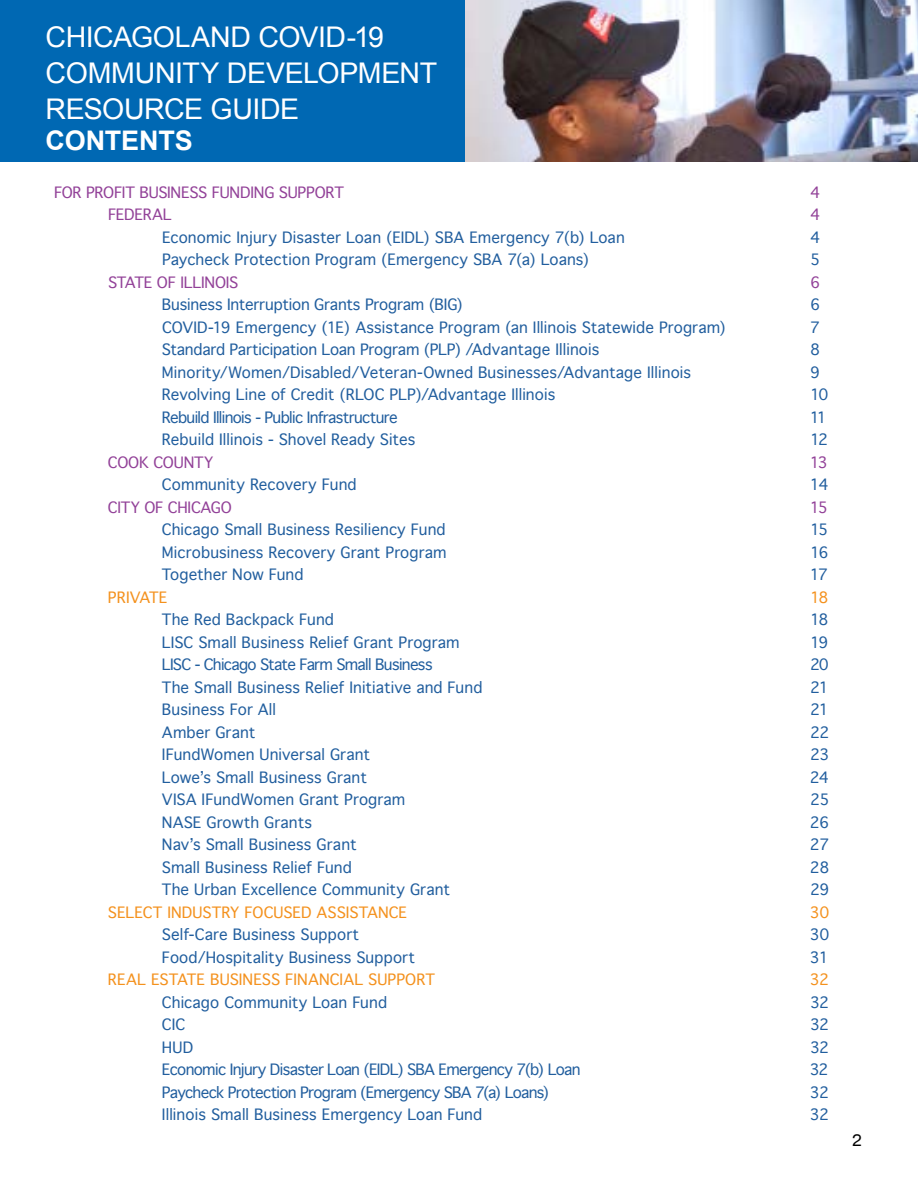
<style>
.page{position:relative;width:918px;height:1188px;background:#fff}
.page>*{position:absolute;margin:0;border:0;box-sizing:border-box;transform-origin:0 0}
.t1{font:28.5px/36px "Arial";letter-spacing:-.015em;color:#fff}
.t2{font:700 27px "Arial";letter-spacing:-.005em;color:#fff}
.t3{font:18px "Geneva Normal";color:#000}
.t4{font:15px "Geneva";letter-spacing:.005em;color:#215e9e}
.t5{font:15px "Geneva";letter-spacing:-.045em;color:#215e9e}
.t6{font:15px "Geneva";letter-spacing:-.01em;color:#924198}
.t7{font:15px "Geneva";letter-spacing:.005em;color:#f4911d}
.t8{font:15px "Geneva";letter-spacing:-.04em;color:#215e9e}
</style>
<div class="page">
<hr style="left:150px;top:45px;width:706px;height:1px;background:#0068b3">
<div style="left:0;top:0;width:465px;height:162px;background:#0068b3"></div>
<img style="left:466px;top:0;width:452px;height:162px">
<h1 class="t1" style="left:46px;top:19px;width:393px">CHICAGOLAND COVID-19<br>COMMUNITY DEVELOPMENT<br>RESOURCE GUIDE</h1>
<h2 class="t2" style="left:46px;top:122px;width:149px">CONTENTS</h2>
<p class="t6" style="left:54px;top:184px;width:291px">FOR PROFIT BUSINESS FUNDING SUPPORT</p>
<p class="t6" style="left:810px;top:184px;width:12px">4</p>
<p class="t6" style="left:108px;top:206px;width:65px">FEDERAL</p>
<p class="t6" style="left:810px;top:206px;width:12px">4</p>
<p class="t4" style="left:162px;top:229px;width:464px">Economic Injury Disaster Loan (EIDL) SBA Emergency 7(b) Loan</p>
<p class="t4" style="left:810px;top:229px;width:12px">4</p>
<p class="t4" style="left:162px;top:251px;width:429px">Paycheck Protection Program (Emergency SBA 7(a) Loans)</p>
<p class="t4" style="left:810px;top:251px;width:12px">5</p>
<p class="t6" style="left:108px;top:274px;width:132px">STATE OF ILLINOIS</p>
<p class="t6" style="left:810px;top:274px;width:12px">6</p>
<p class="t4" style="left:162px;top:296px;width:303px">Business Interruption Grants Program (BIG)</p>
<p class="t4" style="left:810px;top:296px;width:12px">6</p>
<p class="t4" style="left:162px;top:319px;width:565px">COVID-19 Emergency (1E) Assistance Program (an Illinois Statewide Program)</p>
<p class="t4" style="left:810px;top:319px;width:12px">7</p>
<p class="t4" style="left:162px;top:341px;width:439px">Standard Participation Loan Program (PLP) /Advantage Illinois</p>
<p class="t4" style="left:810px;top:341px;width:12px">8</p>
<p class="t4" style="left:162px;top:364px;width:531px">Minority/Women/Disabled/Veteran-Owned Businesses/Advantage Illinois</p>
<p class="t4" style="left:810px;top:364px;width:12px">9</p>
<p class="t4" style="left:162px;top:386px;width:395px">Revolving Line of Credit (RLOC PLP)/Advantage Illinois</p>
<p class="t4" style="left:810px;top:386px;width:20px">10</p>
<p class="t8" style="left:162px;top:409px;width:237px">Rebuild Illinois - Public Infrastructure</p>
<p class="t4" style="left:810px;top:409px;width:18px">11</p>
<p class="t4" style="left:162px;top:431px;width:255px">Rebuild Illinois - Shovel Ready Sites</p>
<p class="t4" style="left:810px;top:431px;width:20px">12</p>
<p class="t6" style="left:108px;top:454px;width:107px">COOK COUNTY</p>
<p class="t6" style="left:810px;top:454px;width:19px">13</p>
<p class="t4" style="left:162px;top:476px;width:196px">Community Recovery Fund</p>
<p class="t4" style="left:810px;top:476px;width:20px">14</p>
<p class="t6" style="left:108px;top:499px;width:125px">CITY OF CHICAGO</p>
<p class="t6" style="left:810px;top:499px;width:19px">15</p>
<p class="t4" style="left:162px;top:521px;width:285px">Chicago Small Business Resiliency Fund</p>
<p class="t4" style="left:810px;top:521px;width:20px">15</p>
<p class="t4" style="left:162px;top:544px;width:286px">Microbusiness Recovery Grant Program</p>
<p class="t4" style="left:810px;top:544px;width:20px">16</p>
<p class="t4" style="left:162px;top:566px;width:143px">Together Now Fund</p>
<p class="t4" style="left:810px;top:566px;width:20px">17</p>
<p class="t7" style="left:108px;top:589px;width:61px">PRIVATE</p>
<p class="t7" style="left:810px;top:589px;width:20px">18</p>
<p class="t4" style="left:162px;top:611px;width:173px">The Red Backpack Fund</p>
<p class="t4" style="left:810px;top:611px;width:20px">18</p>
<p class="t4" style="left:162px;top:634px;width:299px">LISC Small Business Relief Grant Program</p>
<p class="t4" style="left:810px;top:634px;width:20px">19</p>
<p class="t5" style="left:162px;top:656px;width:272px">LISC - Chicago State Farm Small Business</p>
<p class="t4" style="left:810px;top:656px;width:20px">20</p>
<p class="t4" style="left:162px;top:679px;width:322px">The Small Business Relief Initiative and Fund</p>
<p class="t4" style="left:810px;top:679px;width:20px">21</p>
<p class="t4" style="left:162px;top:701px;width:116px">Business For All</p>
<p class="t4" style="left:810px;top:701px;width:20px">21</p>
<p class="t4" style="left:162px;top:724px;width:95px">Amber Grant</p>
<p class="t4" style="left:810px;top:724px;width:21px">22</p>
<p class="t4" style="left:162px;top:746px;width:210px">IFundWomen Universal Grant</p>
<p class="t4" style="left:810px;top:746px;width:21px">23</p>
<p class="t4" style="left:162px;top:769px;width:207px">Lowe’s Small Business Grant</p>
<p class="t4" style="left:810px;top:769px;width:20px">24</p>
<p class="t4" style="left:162px;top:791px;width:245px">VISA IFundWomen Grant Program</p>
<p class="t4" style="left:810px;top:791px;width:21px">25</p>
<p class="t4" style="left:162px;top:814px;width:152px">NASE Growth Grants</p>
<p class="t4" style="left:810px;top:814px;width:21px">26</p>
<p class="t4" style="left:162px;top:836px;width:196px">Nav’s Small Business Grant</p>
<p class="t4" style="left:810px;top:836px;width:21px">27</p>
<p class="t4" style="left:162px;top:859px;width:191px">Small Business Relief Fund</p>
<p class="t4" style="left:810px;top:859px;width:21px">28</p>
<p class="t4" style="left:162px;top:881px;width:290px">The Urban Excellence Community Grant</p>
<p class="t4" style="left:810px;top:881px;width:21px">29</p>
<p class="t7" style="left:108px;top:904px;width:301px">SELECT INDUSTRY FOCUSED ASSISTANCE</p>
<p class="t7" style="left:810px;top:904px;width:21px">30</p>
<p class="t4" style="left:162px;top:926px;width:199px">Self-Care Business Support</p>
<p class="t4" style="left:810px;top:926px;width:21px">30</p>
<p class="t4" style="left:162px;top:949px;width:255px">Food/Hospitality Business Support</p>
<p class="t4" style="left:810px;top:949px;width:20px">31</p>
<p class="t7" style="left:108px;top:971px;width:329px">REAL ESTATE BUSINESS FINANCIAL SUPPORT</p>
<p class="t7" style="left:810px;top:971px;width:21px">32</p>
<p class="t4" style="left:162px;top:994px;width:227px">Chicago Community Loan Fund</p>
<p class="t4" style="left:810px;top:994px;width:21px">32</p>
<p class="t4" style="left:162px;top:1016px;width:25px">CIC</p>
<p class="t4" style="left:810px;top:1016px;width:21px">32</p>
<p class="t4" style="left:162px;top:1039px;width:33px">HUD</p>
<p class="t4" style="left:810px;top:1039px;width:21px">32</p>
<p class="t5" style="left:162px;top:1061px;width:420px">Economic Injury Disaster Loan (EIDL) SBA Emergency 7(b) Loan</p>
<p class="t4" style="left:810px;top:1061px;width:20px">32</p>
<p class="t5" style="left:162px;top:1084px;width:389px">Paycheck Protection Program (Emergency SBA 7(a) Loans)</p>
<p class="t4" style="left:810px;top:1084px;width:21px">32</p>
<p class="t4" style="left:162px;top:1106px;width:322px">Illinois Small Business Emergency Loan Fund</p>
<p class="t4" style="left:810px;top:1106px;width:21px">32</p>
<p class="t3" style="left:852px;top:1132px;width:12px">2</p>
</div>
